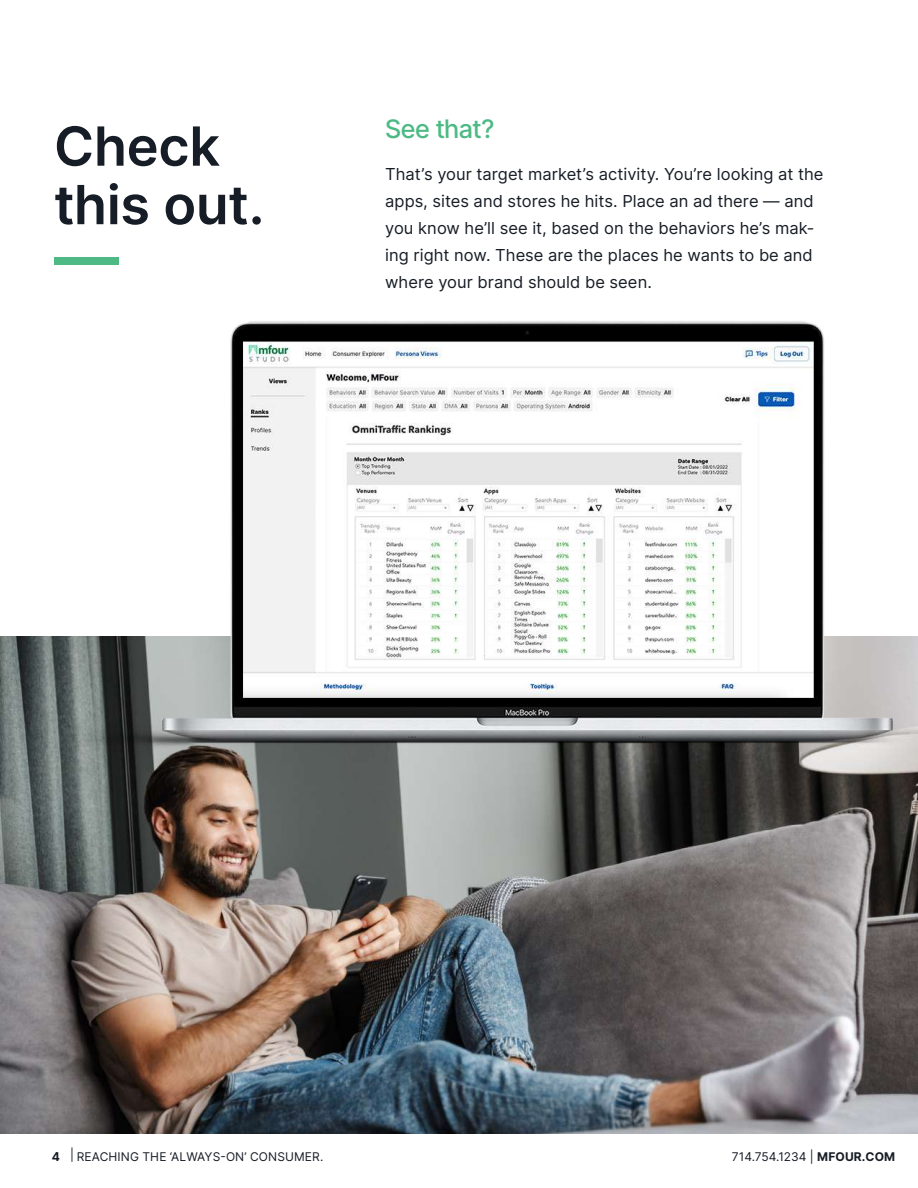
<style>
.page{position:relative;width:918px;height:1188px;background:#fff}
.page>*{position:absolute;margin:0;border:0;box-sizing:border-box;transform-origin:0 0}
.t1{font:600 54px/58.5px "Inter";letter-spacing:-.005em;color:#171d26}
.t2{font:500 25.5px "Inter";color:#4dba85}
.t3{font:16.5px/27px "Inter";letter-spacing:.005em;color:#171d26}
.t4{font:12px "Inter";letter-spacing:.01em;color:#171d26}
.s1{font-weight:700}
</style>
<div class="page">
<div style="left:54px;top:257px;width:65px;height:8px;background:#4dba85"></div>
<img style="left:0;top:636px;width:918px;height:498px">
<img style="left:59px;top:321px;width:859px;height:466px">
<h1 class="t1" style="left:54px;top:116px;width:212px">Check this out.</h1>
<h2 class="t2" style="left:385px;top:110px;width:112px">See that?</h2>
<p class="t3" style="left:385px;top:160px;width:440px">That’s your target market’s activity. You’re looking at the apps, sites and stores he hits. Place an ad there — and you know he’ll see it, based on the behaviors he’s mak&shy;ing right now. These are the places he wants to be and where your brand should be seen.</p>
<p class="t4" style="left:52px;top:1148px;width:273px"><span class="s1">4</span> | REACHING THE ‘ALWAYS-ON’ CONSUMER.</p>
<p class="t4" style="left:732px;top:1148px;width:165px">714.754.1234 | <span class="s1">MFOUR.COM</span></p>
</div>
